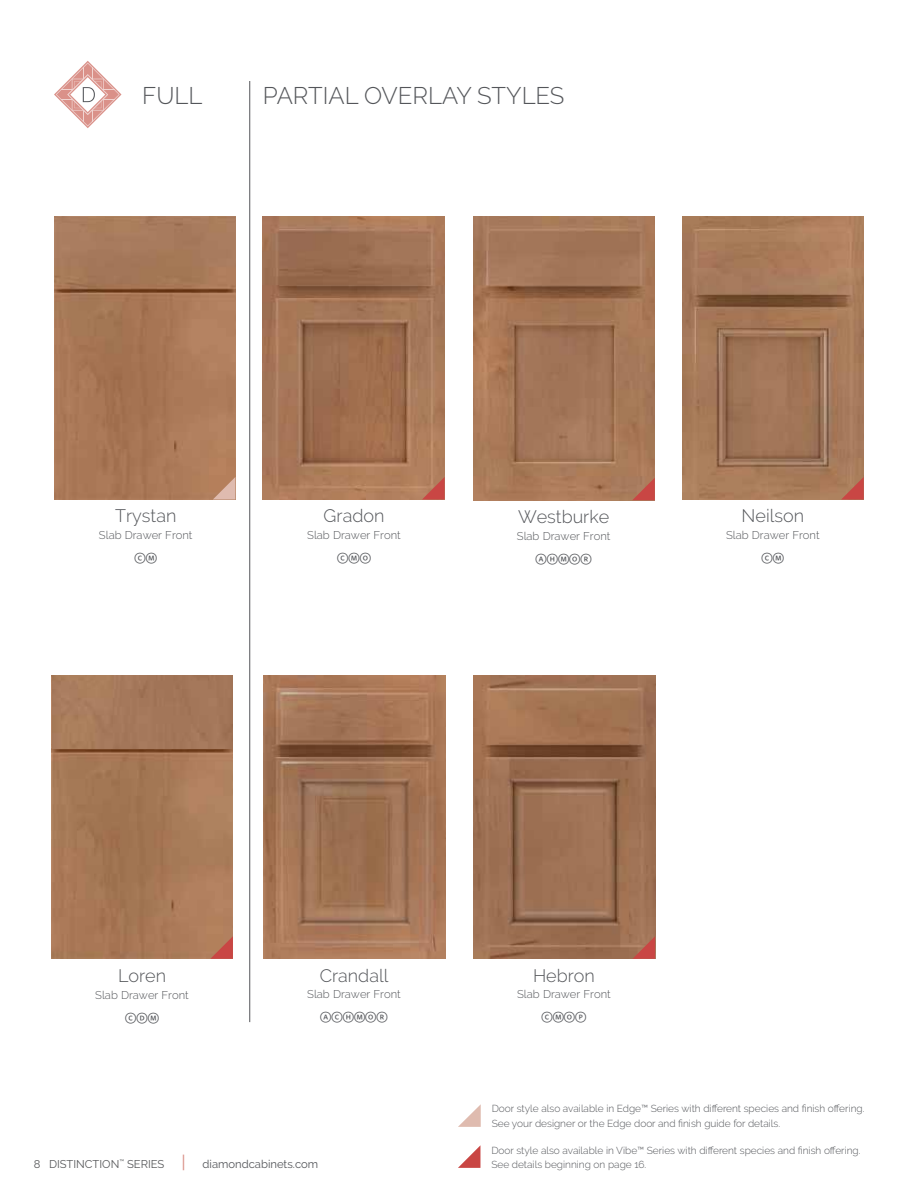
<style>
.page{position:relative;width:918px;height:1188px;background:#fff}
.page>*{position:absolute;margin:0;border:0;box-sizing:border-box;transform-origin:0 0}
.t1{font:300 24px "Raleway";color:#54565a}
.t2{font:300 18px "Raleway";color:#54565a}
.t3{font:300 11.25px "Raleway";color:#54565a}
.t4{font:11.25px "Whitney Index White Rd Md";color:#54565a}
.t5{font:11.25px "Raleway";color:#58595b}
.t6{font:11.25px "Raleway";color:#54565a}
.t7{font:300 10.2px/13.5px "Raleway";color:#54565a}
.s1{font-weight:500;font-size:17.25px;color:#da9189}
</style>
<div class="page">
<svg style="left:54px;top:61px;width:68px;height:67px"></svg>
<img style="left:263px;top:216px;width:182px;height:283px">
<svg style="left:422px;top:477px;width:23px;height:23px"></svg>
<img style="left:682px;top:216px;width:182px;height:284px">
<svg style="left:841px;top:477px;width:23px;height:23px"></svg>
<img style="left:473px;top:217px;width:182px;height:283px">
<svg style="left:632px;top:478px;width:23px;height:22px"></svg>
<img style="left:54px;top:216px;width:182px;height:283px">
<svg style="left:213px;top:477px;width:22px;height:22px"></svg>
<img style="left:51px;top:675px;width:182px;height:284px">
<div style="left:52px;top:676px;width:180px;height:72px;background:#a5785b"></div>
<svg style="left:210px;top:936px;width:23px;height:23px"></svg>
<svg style="left:458px;top:1146px;width:22px;height:22px"></svg>
<svg style="left:458px;top:1104px;width:23px;height:23px"></svg>
<img style="left:473px;top:675px;width:182px;height:284px">
<svg style="left:633px;top:936px;width:22px;height:23px"></svg>
<hr style="left:249px;top:81px;width:1px;height:941px;background:#54565a">
<img style="left:263px;top:675px;width:182px;height:284px">
<h1 class="t1" style="left:142px;top:81px;width:62px">FULL</h1>
<h1 class="t1" style="left:263px;top:81px;width:303px">PARTIAL OVERLAY STYLES</h1>
<h2 class="t2" style="left:115px;top:506px;width:63px">Trystan</h2>
<p class="t3" style="left:99px;top:528px;width:95px">Slab Drawer Front</p>
<p class="t4" style="left:135px;top:553px;width:24px">CM</p>
<h2 class="t2" style="left:324px;top:506px;width:62px">Gradon</h2>
<p class="t3" style="left:307px;top:528px;width:95px">Slab Drawer Front</p>
<p class="t4" style="left:337px;top:553px;width:35px">CMO</p>
<h2 class="t2" style="left:518px;top:506px;width:93px">Westburke</h2>
<p class="t3" style="left:517px;top:529px;width:95px">Slab Drawer Front</p>
<p class="t4" style="left:536px;top:554px;width:58px">AHMOR</p>
<h2 class="t2" style="left:742px;top:506px;width:64px">Neilson</h2>
<p class="t3" style="left:726px;top:528px;width:95px">Slab Drawer Front</p>
<p class="t4" style="left:762px;top:553px;width:24px">CM</p>
<h2 class="t2" style="left:118px;top:966px;width:50px">Loren</h2>
<p class="t3" style="left:95px;top:988px;width:95px">Slab Drawer Front</p>
<p class="t4" style="left:125px;top:1013px;width:35px">CDM</p>
<h2 class="t2" style="left:320px;top:965px;width:70px">Crandall</h2>
<p class="t3" style="left:307px;top:988px;width:95px">Slab Drawer Front</p>
<p class="t4" style="left:320px;top:1012px;width:69px">ACHMOR</p>
<h2 class="t2" style="left:533px;top:965px;width:63px">Hebron</h2>
<p class="t3" style="left:517px;top:988px;width:95px">Slab Drawer Front</p>
<p class="t4" style="left:541px;top:1012px;width:46px">CMOP</p>
<p class="t5" style="left:34px;top:1157px;width:153px">8 DISTINCTION<sup>™</sup> SERIES <span class="s1">|</span></p>
<p class="t6" style="left:203px;top:1157px;width:117px">diamondcabinets.com</p>
<p class="t7" style="left:492px;top:1101px;width:374px;line-height:15px">Door style also available in Edge™ Series with different species and finish offering.<br>See your designer or the Edge door and finish guide for details.</p>
<p class="t7" style="left:491px;top:1144px;width:371px">Door style also available in Vibe™ Series with different species and finish offering.<br>See details beginning on page 16.</p>
</div>
